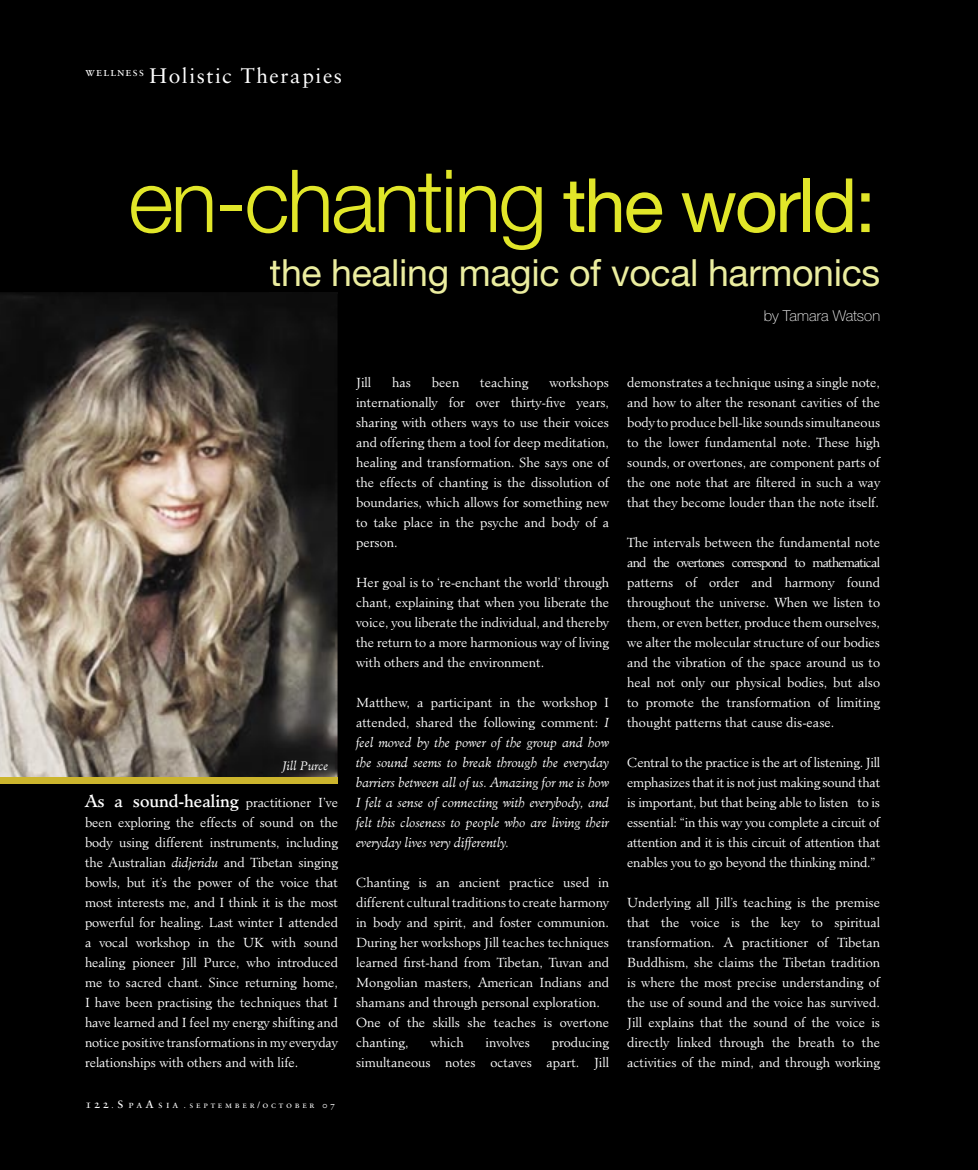
<style>
.page{position:relative;width:978px;height:1170px;background:#fff}
.page>*{position:absolute;margin:0;border:0;box-sizing:border-box;transform-origin:0 0}
.t1{font:300 87px "Helvetica Neue";letter-spacing:-.03em;color:#e1e629}
.t2{font:37.5px "Helvetica Neue";letter-spacing:-.01em;color:#ebed9f}
.t3{font:21px "Sabon";letter-spacing:.075em;color:#fff}
.t4{font:16.5px "Minister";letter-spacing:-.005em;color:#fff}
.t5{font:100 15px "Helvetica Neue";color:#fff}
.t6{font:300 12.75px/20px "Minister";color:#fff;text-align:justify}
.t7{font:italic 300 12.75px/20px "Minister";color:#fff;text-align:justify}
.t8{font:italic 300 12px "Minister";color:#fff}
.t9{font:9px "Sabon Roman SC";letter-spacing:.3em;color:#fff}
.s1{font-weight:400;font-size:75px}
.s2{font-weight:300;font-size:12.75px}
.s3{font-style:italic}
.s4{font-size:12px}
.s5{font-size:7.5px}
.s6{font-size:15px}
.s7{font-size:10.5px}
.s8{font-style:normal}
</style>
<div class="page">
<div style="left:0;top:0;width:978px;height:1169px;background:#000"></div>
<img style="left:0;top:292px;width:338px;height:491px">
<img style="left:270px;top:292px;width:68px;height:2px">
<div style="left:0;top:777px;width:337px;height:6px;background:#ccb52d"></div>
<h3 class="t3" style="left:86px;top:63px;width:258px"><sup>wellness</sup> Holistic Therapies</h3>
<h1 class="t1" style="left:128px;top:148px;width:749px">en-chanting <span class="s1">the world:</span></h1>
<h2 class="t2" style="left:270px;top:250px;width:612px">the healing magic of vocal harmonics</h2>
<p class="t5" style="left:764px;top:307px;width:118px">by Tamara Watson</p>
<p class="t8" style="left:282px;top:758px;width:47px">Jill Purce</p>
<p class="t4" style="left:85px;top:790px;width:255px">As a sound-healing <span class="s2">practitioner I’ve</span></p>
<p class="t6" style="left:85px;top:812px;width:255px">been exploring the effects of sound on the body using different instruments, including the Australian <span class="s3">didjeridu</span> and Tibetan singing bowls, but it’s the power of the voice that most interests me, and I think it is the most powerful for healing. Last winter I attended a vocal workshop in the UK with sound healing pioneer Jill Purce, who introduced me to sacred chant. Since returning home, I have been practising the techniques that I have learned and I feel my energy shifting and notice positive transformations in my everyday relationships with others and with life.</p>
<p class="t9" style="left:85px;top:1099px;width:252px"><span class="s4">122</span><span class="s5">.</span> <span class="s6">s</span> <span class="s7">pa</span><span class="s6">a</span> <span class="s7">sia</span> <span class="s5">.</span> september/october 07</p>
<p class="t6" style="left:356px;top:372px;width:255px;text-indent:193px">workshops internationally for over thirty-five years, sharing with others ways to use their voices and offering them a tool for deep meditation, healing and transformation. She says one of the effects of chanting is the dissolution of boundaries, which allows for something new to take place in the psyche and body of a person.</p>
<p class="t6" style="left:356px;top:572px;width:255px">Her goal is to ‘re-enchant the world’ through chant, explaining that when you liberate the voice, you liberate the individual, and thereby the return to a more harmonious way of living with others and the environment.</p>
<p class="t7" style="left:356px;top:692px;width:255px"><span class="s8">Matthew, a participant in the workshop I attended, shared the following comment:</span> I feel moved by the power of the group and how the sound seems to break through the everyday barriers between all of us. Amazing for me is how I felt a sense of connecting with everybody, and felt this closeness to people who are living their everyday lives very differently.</p>
<p class="t6" style="left:356px;top:872px;width:255px;text-align:left">Chanting is an ancient practice used in different cultural traditions to create harmony in body and spirit, and foster communion.<br>During her workshops Jill teaches techniques learned first-hand from Tibetan, Tuvan and Mongolian masters, American Indians and shamans and through personal exploration.<br>One of the skills she teaches is overtone chanting,</p>
<p class="t6" style="left:356px;top:372px;width:17px">Jill</p>
<p class="t6" style="left:392px;top:372px;width:20px">has</p>
<p class="t6" style="left:432px;top:372px;width:29px">been</p>
<p class="t6" style="left:480px;top:372px;width:50px">teaching</p>
<p class="t6" style="left:356px;top:1032px;width:255px;text-align:right">producing<br>simultaneous notes octaves apart. Jill</p>
<p class="t6" style="left:430px;top:1032px;width:35px">which</p>
<p class="t6" style="left:486px;top:1032px;width:46px">involves</p>
<p class="t6" style="left:627px;top:372px;width:255px">demonstrates a technique using a single note, and how to alter the resonant cavities of the body to produce bell-like sounds simultaneous to the lower fundamental note. These high sounds, or overtones, are component parts of the one note that are filtered in such a way that they become louder than the note itself.</p>
<p class="t6" style="left:627px;top:532px;width:255px">The intervals between the fundamental note and the overtones correspond to mathematical patterns of order and harmony found throughout the universe. When we listen to them, or even better, produce them ourselves, we alter the molecular structure of our bodies and the vibration of the space around us to heal not only our physical bodies, but also to promote the transformation of limiting thought patterns that cause dis-ease.</p>
<p class="t6" style="left:627px;top:752px;width:255px">Central to the practice is the art of listening. Jill emphasizes that it is not just making sound that is important, but that being able to listen to is essential: “in this way you complete a circuit of attention and it is this circuit of attention that enables you to go beyond the thinking mind.”</p>
<p class="t6" style="left:627px;top:892px;width:255px">Underlying all Jill’s teaching is the premise that the voice is the key to spiritual transformation. A practitioner of Tibetan Buddhism, she claims the Tibetan tradition is where the most precise understanding of the use of sound and the voice has survived.<br>Jill explains that the sound of the voice is directly linked through the breath to the activities of the mind, and through working</p>
</div>
